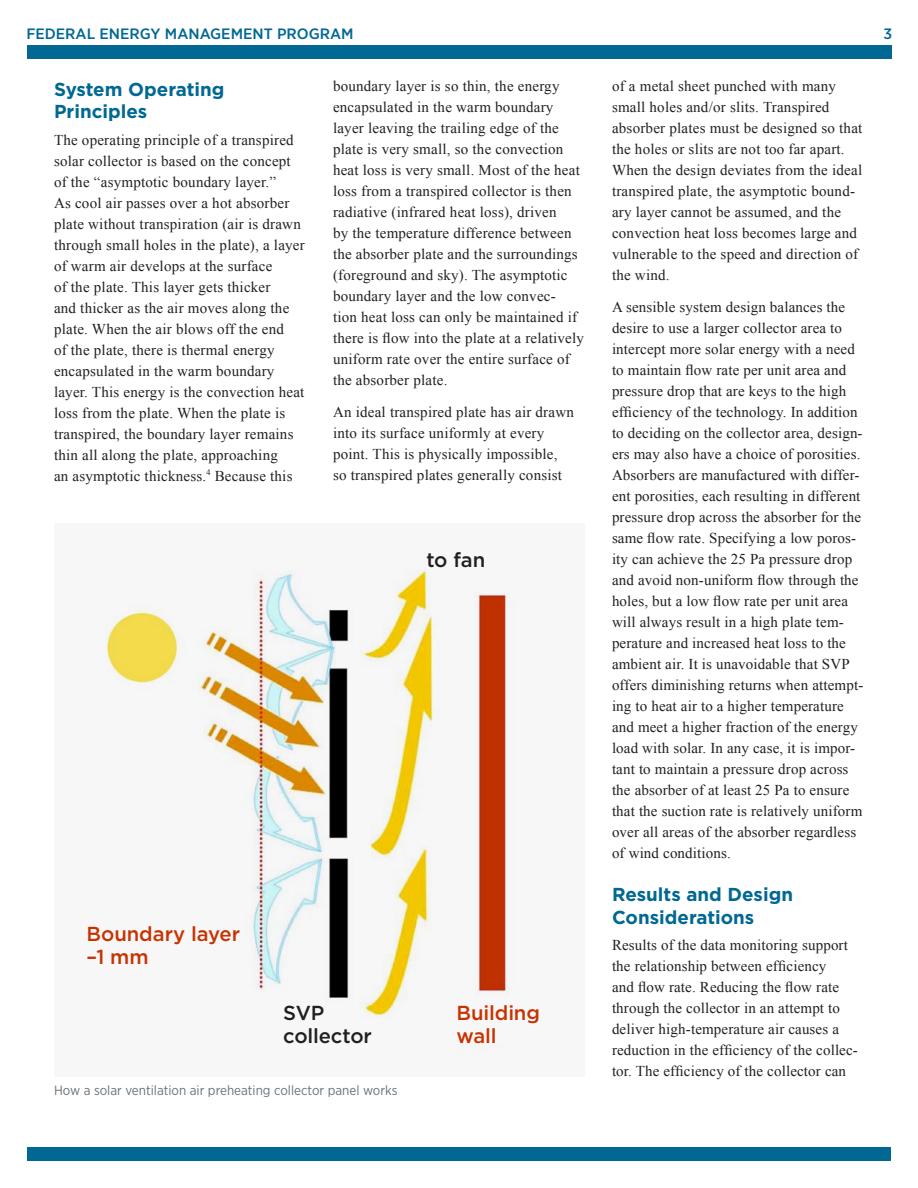
<style>
.page{position:relative;width:918px;height:1188px;background:#fff}
.page>*{position:absolute;margin:0;border:0;box-sizing:border-box;transform-origin:0 0}
.table_subhead{font:500 20.25px/22.5px "Gotham";letter-spacing:-.005em;color:#c73300}
.table_subhead-2{font:500 20.25px/22.5px "Gotham";letter-spacing:-.005em;color:#231f20}
.subhead_1{font:700 18.75px/22.5px "Gotham";color:#006893}
.body_text{font:15px/21px "Times New Roman";letter-spacing:.015em;color:#231f20}
.program_name_page_2{font:500 15px "Gotham Narrow";color:#006893;scale:1.1 1}
.t1{font:13.5px "Gotham Narrow";color:#6a747b}
</style>
<div class="page">
<div style="left:27px;top:45px;width:865px;height:13px;background:#006893"></div>
<div style="left:27px;top:1147px;width:864px;height:14px;background:#006893"></div>
<div style="left:54px;top:523px;width:530px;height:554px;background:#f7f7f8"></div>
<img style="left:106px;top:569px;width:403px;height:448px">
<p class="program_name_page_2" style="left:26px;top:24px;width:299px">FEDERAL ENERGY MANAGEMENT PROGRAM</p>
<p class="program_name_page_2" style="left:884px;top:24px;width:9px">3</p>
<p class="subhead_1" style="left:54px;top:78px;width:172px">System Operating<br>Principles</p>
<p class="body_text" style="left:54px;top:129px;width:252px">The operating principle of a transpired solar collector is based on the concept of the “asymptotic boundary layer.”<br>As cool air passes over a hot absorber plate without transpiration (air is drawn through small holes in the plate), a layer of warm air develops at the surface<br>of the plate. This layer gets thicker<br>and thicker as the air moves along the plate. When the air blows off the end<br>of the plate, there is thermal energy encapsulated in the warm boundary layer. This energy is the convection heat loss from the plate. When the plate is transpired, the boundary layer remains thin all along the plate, approaching<br>an asymptotic thickness.<sup>4</sup> Because this</p>
<p class="body_text" style="left:333px;top:76px;width:253px">boundary layer is so thin, the energy encapsulated in the warm boundary layer leaving the trailing edge of the plate is very small, so the convection heat loss is very small. Most of the heat loss from a transpired collector is then radiative (infrared heat loss), driven<br>by the temperature difference between the absorber plate and the surroundings (foreground and sky). The asymptotic boundary layer and the low convec-<br>tion heat loss can only be maintained if there is flow into the plate at a relatively uniform rate over the entire surface of the absorber plate.</p>
<p class="body_text" style="left:333px;top:401px;width:242px">An ideal transpired plate has air drawn into its surface uniformly at every point. This is physically impossible, so transpired plates generally consist</p>
<p class="table_subhead-2" style="left:426px;top:548px;width:60px">to fan</p>
<p class="table_subhead" style="left:86px;top:922px;width:155px">Boundary layer –1 mm</p>
<p class="table_subhead-2" style="left:283px;top:1001px;width:90px">SVP collector</p>
<p class="t1" style="left:54px;top:1082px;width:345px">How a solar ventilation air preheating collector panel works</p>
<p class="table_subhead" style="left:456px;top:1001px;width:85px">Building wall</p>
<p class="body_text" style="left:612px;top:76px;width:252px">of a metal sheet punched with many small holes and/or slits. Transpired absorber plates must be designed so that the holes or slits are not too far apart.<br>When the design deviates from the ideal transpired plate, the asymptotic bound&shy;ary layer cannot be assumed, and the convection heat loss becomes large and vulnerable to the speed and direction of the wind.</p>
<p class="body_text" style="left:612px;top:296px;width:253px">A sensible system design balances the desire to use a larger collector area to intercept more solar energy with a need to maintain flow rate per unit area and pressure drop that are keys to the high efficiency of the technology. In addition to deciding on the collector area, design&shy;ers may also have a choice of porosities.<br>Absorbers are manufactured with differ&shy;ent porosities, each resulting in different pressure drop across the absorber for the same flow rate. Specifying a low poros&shy;ity can achieve the 25 Pa pressure drop and avoid non-uniform flow through the holes, but a low flow rate per unit area will always result in a high plate tem&shy;perature and increased heat loss to the ambient air. It is unavoidable that SVP offers diminishing returns when attempt&shy;ing to heat air to a higher temperature and meet a higher fraction of the energy load with solar. In any case, it is impor&shy;tant to maintain a pressure drop across the absorber of at least 25 Pa to ensure that the suction rate is relatively uniform over all areas of the absorber regardless of wind conditions.</p>
<p class="subhead_1" style="left:612px;top:883px;width:183px">Results and Design<br>Considerations</p>
<p class="body_text" style="left:612px;top:934px;width:247px">Results of the data monitoring support the relationship between efficiency<br>and flow rate. Reducing the flow rate through the collector in an attempt to deliver high-temperature air causes a reduction in the efficiency of the collec&shy;tor. The efficiency of the collector can</p>
</div>
